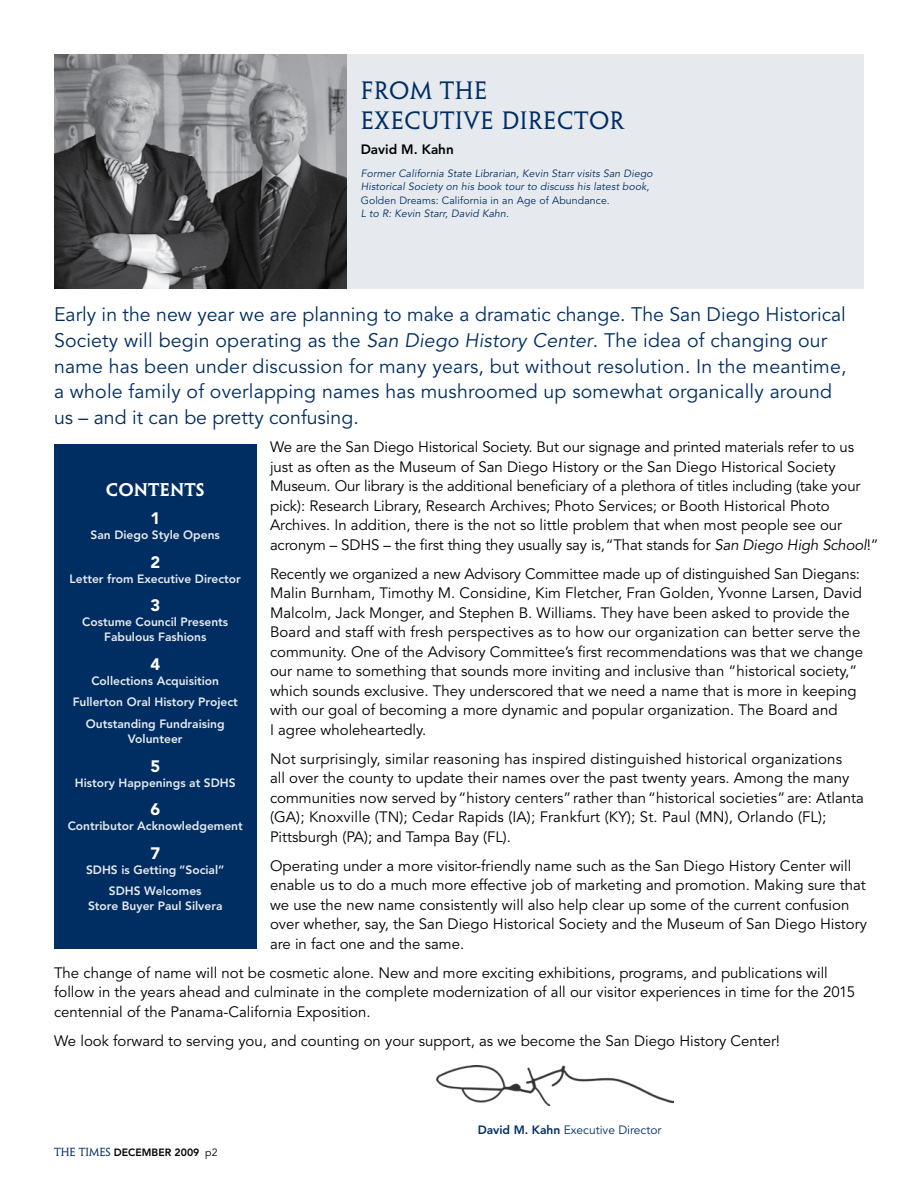
<style>
.page{position:relative;width:918px;height:1188px;background:#fff}
.page>*{position:absolute;margin:0;border:0;box-sizing:border-box;transform-origin:0 0}
.t1{font:22.5px/30px "Penumbra MM 365 1000";letter-spacing:.025em;color:#002d62}
.t2{font:19.5px/25.5px "Avenir";letter-spacing:.01em;color:#002d62}
.t3{font:16.5px "Penumbra MM 585 1000";color:#fff}
.t4{font:900 16.5px "Avenir";color:#fff}
.t5{font:15px/19.5px "Avenir";color:#000}
.t6{font:800 13.5px "Avenir";color:#000}
.t7{font:800 12px/21.8px "Avenir";color:#e6eaef;text-align:center}
.t8{font:12px "Avenir";color:#002d62}
.t9{font:italic 10.5px/13.5px "Avenir";letter-spacing:.01em;color:#002d62}
.t10{font:10.5px "Avenir";letter-spacing:.01em;color:#002d62}
.t11{font:800 10.5px "Avenir";color:#000}
.s1{font-style:italic}
.s2{font-family:"Penumbra MM 365 1000";font-weight:400;color:#002d62}
.s3{font-weight:400}
.s4{font-weight:800}
</style>
<div class="page">
<div style="left:54px;top:54px;width:810px;height:235px;background:#e6eaef"></div>
<img style="left:54px;top:54px;width:293px;height:235px">
<img style="left:436px;top:1066px;width:238px;height:40px">
<div style="left:54px;top:445px;width:202px;height:504px;background:#002d62"></div>
<h1 class="t1" style="left:361px;top:76px;width:265px">FROM THE<br>EXECUTIVE DIRECTOR</h1>
<p class="t6" style="left:361px;top:141px;width:95px">David M. Kahn</p>
<p class="t9" style="left:361px;top:167px;width:294px">Former California State Librarian, Kevin Starr visits San Diego<br>Historical Society on his book tour to discuss his latest book,</p>
<p class="t10" style="left:361px;top:194px;width:251px">Golden Dreams: California in an Age of Abundance.</p>
<p class="t9" style="left:361px;top:207px;width:150px">L to R: Kevin Starr, David Kahn.</p>
<p class="t2" style="left:54px;top:303px;width:794px">Early in the new year we are planning to make a dramatic change. The San Diego Historical Society will begin operating as the <span class="s1">San Diego History Center</span>. The idea of changing our name has been under discussion for many years, but without resolution. In the meantime, a whole family of overlapping names has mushroomed up somewhat organically around us – and it can be pretty confusing.</p>
<p class="t5" style="left:270px;top:438px;width:610px">We are the San Diego Historical Society. But our signage and printed materials refer to us just as often as the Museum of San Diego History or the San Diego Historical Society Museum. Our library is the additional beneficiary of a plethora of titles including (take your pick): Research Library, Research Archives; Photo Services; or Booth Historical Photo Archives. In addition, there is the not so little problem that when most people see our acronym – SDHS – the first thing they usually say is, “That stands for <span class="s1">San Diego High School</span>!”</p>
<p class="t5" style="left:270px;top:564px;width:595px">Recently we organized a new Advisory Committee made up of distinguished San Diegans:<br>Malin Burnham, Timothy M. Considine, Kim Fletcher, Fran Golden, Yvonne Larsen, David Malcolm, Jack Monger, and Stephen B. Williams. They have been asked to provide the Board and staff with fresh perspectives as to how our organization can better serve the community. One of the Advisory Committee’s first recommendations was that we change our name to something that sounds more inviting and inclusive than “historical society,” which sounds exclusive. They underscored that we need a name that is more in keeping with our goal of becoming a more dynamic and popular organization. The Board and<br>I agree wholeheartedly.</p>
<p class="t5" style="left:270px;top:749px;width:595px">Not surprisingly, similar reasoning has inspired distinguished historical organizations<br>all over the county to update their names over the past twenty years. Among the many communities now served by “history centers” rather than “historical societies” are: Atlanta (GA); Knoxville (TN); Cedar Rapids (IA); Frankfurt (KY); St. Paul (MN), Orlando (FL); Pittsburgh (PA); and Tampa Bay (FL).</p>
<p class="t5" style="left:270px;top:856px;width:599px">Operating under a more visitor-friendly name such as the San Diego History Center will enable us to do a much more effective job of marketing and promotion. Making sure that we use the new name consistently will also help clear up some of the current confusion over whether, say, the San Diego Historical Society and the Museum of San Diego History are in fact one and the same.</p>
<p class="t5" style="left:54px;top:963px;width:803px">The change of name will not be cosmetic alone. New and more exciting exhibitions, programs, and publications will follow in the years ahead and culminate in the complete modernization of all our visitor experiences in time for the 2015 centennial of the Panama-California Exposition.</p>
<p class="t5" style="left:54px;top:1031px;width:728px">We look forward to serving you, and counting on your support, as we become the San Diego History Center!</p>
<p class="t3" style="left:106px;top:480px;width:100px">CONTENTS</p>
<p class="t4" style="left:150px;top:508px;width:11px">1</p>
<p class="t7" style="left:91px;top:524px;width:131px">San Diego Style Opens</p>
<p class="t4" style="left:150px;top:552px;width:11px">2</p>
<p class="t7" style="left:70px;top:568px;width:173px">Letter from Executive Director</p>
<p class="t4" style="left:150px;top:595px;width:11px">3</p>
<p class="t7" style="left:82px;top:615px;width:147px;line-height:15px">Costume Council Presents<br>Fabulous Fashions</p>
<p class="t4" style="left:150px;top:654px;width:11px">4</p>
<p class="t7" style="left:73px;top:670px;width:167px">Collections Acquisition<br>Fullerton Oral History Project<br>Outstanding Fundraising</p>
<p class="t7" style="left:128px;top:728px;width:56px">Volunteer</p>
<p class="t4" style="left:150px;top:756px;width:11px">5</p>
<p class="t7" style="left:75px;top:772px;width:162px">History Happenings at SDHS</p>
<p class="t4" style="left:150px;top:799px;width:11px">6</p>
<p class="t7" style="left:68px;top:815px;width:177px">Contributor Acknowledgement</p>
<p class="t4" style="left:150px;top:843px;width:11px">7</p>
<p class="t7" style="left:86px;top:859px;width:140px">SDHS is Getting “Social”<br>SDHS Welcomes</p>
<p class="t7" style="left:88px;top:895px;width:136px">Store Buyer Paul Silvera</p>
<p class="t11" style="left:54px;top:1146px;width:165px"><span class="s2">THE TIMES</span> DECEMBER 2009 <span class="s3">p2</span></p>
<p class="t8" style="left:478px;top:1123px;width:185px"><span class="s4">David M. Kahn</span> Executive Director</p>
</div>
